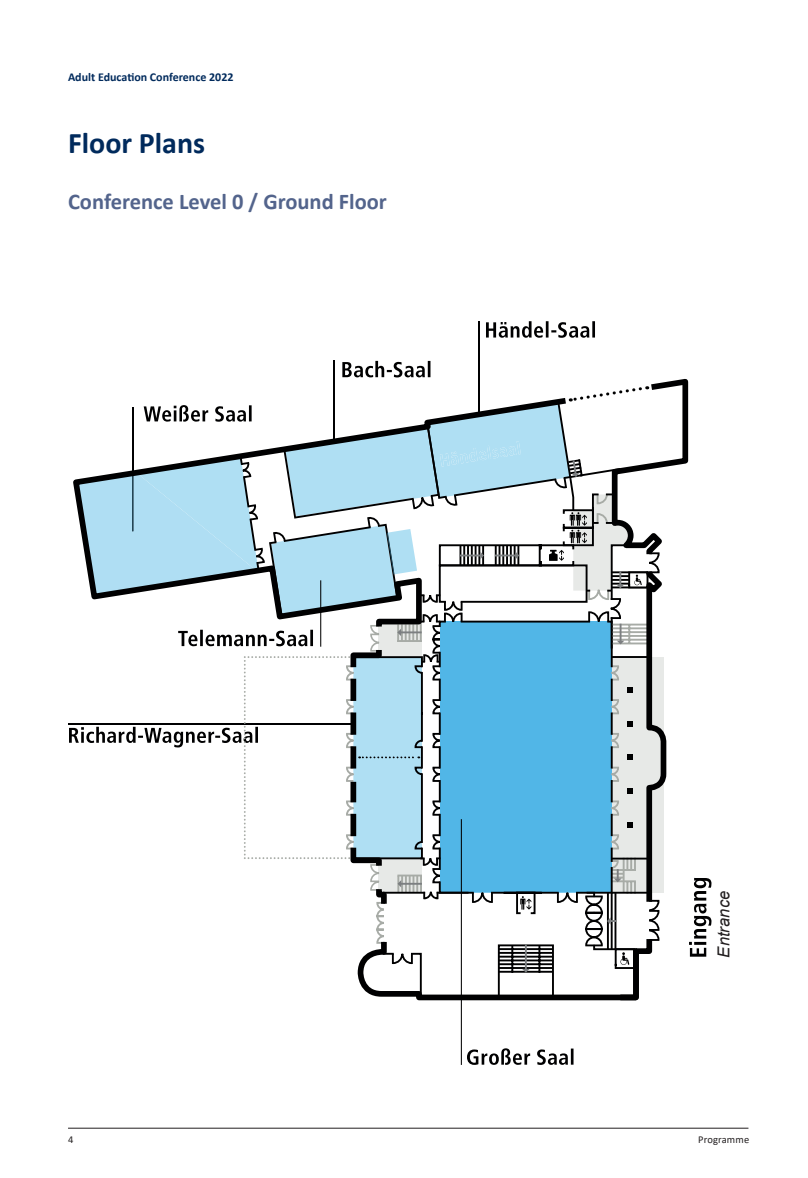
<style>
.page{position:relative;width:808px;height:1178px;background:#fff}
.page>*{position:absolute;margin:0;border:0;box-sizing:border-box;transform-origin:0 0}
.t1{font:700 30px "Calibri";color:#002a5c}
.t2{font:700 22.5px "Calibri";color:#53648c}
.t3{font:italic 16.5px "Arial";letter-spacing:.005em;color:#231f20}
.t4{font:700 12px "Calibri";color:#002a5c}
.t5{font:10.5px "Calibri";letter-spacing:.015em;color:#231f20}
</style>
<div class="page">
<hr style="left:68px;top:1128px;width:680px;height:1px;background:#231f20">
<svg style="left:467px;top:1048px;width:106px;height:17px"></svg>
<svg style="left:486px;top:321px;width:109px;height:17px"></svg>
<hr style="left:333px;top:360px;width:1px;height:116px;background:#000001">
<hr style="left:478px;top:321px;width:1px;height:132px;background:#000001">
<hr style="left:68px;top:723px;width:323px;height:1px;background:#000001">
<svg style="left:69px;top:361px;width:642px;height:642px"></svg>
<hr style="left:461px;top:819px;width:1px;height:246px;background:#000001">
<p class="t4" style="left:68px;top:69px;width:167px">Adult Education Conference 2022</p>
<h1 class="t1" style="left:68px;top:122px;width:139px">Floor Plans</h1>
<h2 class="t2" style="left:68px;top:186px;width:320px">Conference Level 0 / Ground Floor</h2>
<h3 class="t3" style="left:713px;top:957px;width:68px;rotate:-90deg">Entrance</h3>
<p class="t5" style="left:68px;top:1132px;width:7px">4</p>
<p class="t5" style="left:698px;top:1132px;width:53px">Programme</p>
</div>
